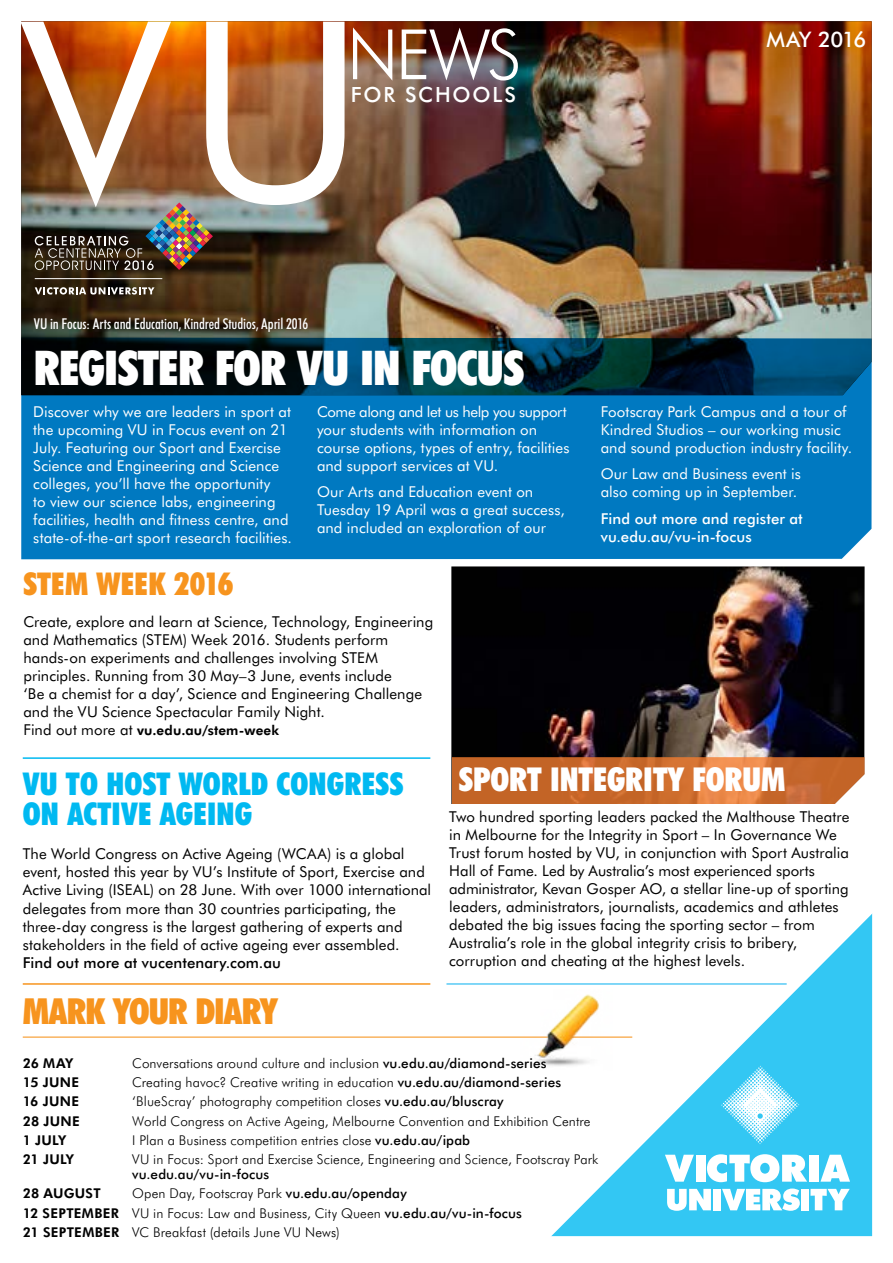
<style>
.page{position:relative;width:893px;height:1263px;background:#fff}
.page>*{position:absolute;margin:0;border:0;box-sizing:border-box;transform-origin:0 0}
.t1{font:249.75px "Futura BT";color:#fff}
.t2{font:300 69.45px "Futura BT";color:#fff}
.Headline{font:900 condensed 48px "Futura BT";letter-spacing:-.015em;color:#fff}
.Headline-2{font:900 condensed 36px "Futura BT";letter-spacing:-.025em;color:#f7941e}
.t3{font:900 condensed 33px "Futura BT";color:#fff}
.t4{font:900 condensed 31.5px/30px "Futura BT";letter-spacing:.005em;color:#00b9f1}
.t5{font:900 condensed 31.5px "Futura BT";letter-spacing:.005em;color:#f7941e}
.t6{font:500 21.45px "Futura BT";letter-spacing:-.06em;color:#fff}
.t7{font:500 21px "Futura BT";letter-spacing:.085em;color:#fff}
.t8{font:15px/18px "Futura BT";letter-spacing:.005em;color:#000}
.Body_Copy_2{font:15px/18px "Futura BT";letter-spacing:.005em;color:#fff}
.t9{font:500 condensed 15px "Futura BT";letter-spacing:-.005em;color:#fff}
.Body_Copy_2-2{font:500 15px/18px "Futura BT";letter-spacing:.005em;color:#fff}
.t10{font:500 15px "Futura BT";letter-spacing:.005em;color:#000}
.t11{font:300 13.5px/15px "Futura BT";letter-spacing:.01em;color:#000}
.t12{font:800 13.5px "Futura BT";letter-spacing:.015em;color:#000}
.s1{font-weight:400;font-size:15px}
.s2{font-weight:500}
.s3{font-weight:800}
</style>
<div class="page">
<img style="left:21px;top:21px;width:851px;height:316px">
<svg style="left:21px;top:337px;width:851px;height:222px;background:#01659e"></svg>
<hr style="left:23px;top:1036px;width:609px;height:2px;background:#f7941e">
<img style="left:520px;top:1036px;width:26px;height:29px">
<svg style="left:546px;top:914px;width:326px;height:322px"></svg>
<svg style="left:721px;top:1066px;width:78px;height:78px"></svg>
<svg style="left:665px;top:1155px;width:29px;height:27px"></svg>
<div style="left:696px;top:1155px;width:9px;height:27px;background:#fff"></div>
<svg style="left:707px;top:1154px;width:100px;height:28px"></svg>
<div style="left:809px;top:1155px;width:10px;height:27px;background:#fff"></div>
<svg style="left:820px;top:1155px;width:30px;height:27px"></svg>
<svg style="left:667px;top:1189px;width:44px;height:22px"></svg>
<div style="left:713px;top:1189px;width:8px;height:21px;background:#fff"></div>
<svg style="left:722px;top:1188px;width:78px;height:23px"></svg>
<div style="left:801px;top:1189px;width:8px;height:21px;background:#fff"></div>
<svg style="left:810px;top:1189px;width:40px;height:21px"></svg>
<hr style="left:23px;top:757px;width:407px;height:2px;background:#00b9f1">
<hr style="left:23px;top:983px;width:407px;height:2px;background:#f7941e">
<hr style="left:446px;top:983px;width:341px;height:2px;background:#57caf5">
<img style="left:35px;top:202px;width:178px;height:68px">
<svg style="left:35px;top:287px;width:120px;height:8px"></svg>
<hr style="left:35px;top:278px;width:127px;height:1px;background:#fff">
<img style="left:451px;top:566px;width:414px;height:238px">
<svg style="left:452px;top:757px;width:413px;height:47px;background:#cd7034"></svg>
<p class="t1" style="left:23px;top:-40px;width:343px">VU</p>
<p class="t2" style="left:347px;top:12px;width:176px">NEWS</p>
<p class="t7" style="left:351px;top:81px;width:166px">FOR SCHOOLS</p>
<p class="t6" style="left:766px;top:26px;width:102px">MAY 2016</p>
<p class="t9" style="left:34px;top:314px;width:276px">VU in Focus: Arts and Education, Kindred Studios, April 2016</p>
<h1 class="Headline" style="left:34px;top:339px;width:492px">REGISTER FOR VU IN FOCUS</h1>
<p class="Body_Copy_2" style="left:33px;top:402px;width:260px">Discover why we are leaders in sport at the upcoming VU in Focus event on 21<br>July. Featuring our Sport and Exercise Science and Engineering and Science colleges, you’ll have the opportunity<br>to view our science labs, engineering facilities, health and fitness centre, and state-of-the-art sport research facilities.</p>
<p class="Body_Copy_2" style="left:317px;top:402px;width:254px">Come along and let us help you support your students with information on course options, types of entry, facilities and support services at VU.</p>
<p class="Body_Copy_2" style="left:317px;top:483px;width:249px">Our Arts and Education event on<br>Tuesday 19 April was a great success, and included an exploration of our</p>
<h3 class="t5" style="left:23px;top:565px;width:211px">STEM WEEK 2016</h3>
<p class="t8" style="left:23px;top:612px;width:411px">Create, explore and learn at Science, Technology, Engineering and Mathematics (STEM) Week 2016. Students perform hands-on experiments and challenges involving STEM principles. Running from 30 May–3 June, events include<br>‘Be a chemist for a day’, Science and Engineering Challenge and the VU Science Spectacular Family Night.</p>
<p class="t12" style="left:23px;top:722px;width:257px"><span class="s1">Find out more at</span> vu.edu.au/stem-week</p>
<p class="Body_Copy_2" style="left:601px;top:402px;width:253px">Footscray Park Campus and a tour of<br>Kindred Studios – our working music and sound production industry facility.</p>
<p class="Body_Copy_2" style="left:601px;top:465px;width:202px">Our Law and Business event is also coming up in September.</p>
<p class="Body_Copy_2-2" style="left:601px;top:509px;width:204px">Find out more and register at vu.edu.au/vu-in-focus</p>
<h3 class="t4" style="left:23px;top:769px;width:382px">VU TO HOST WORLD CONGRESS<br>ON ACTIVE AGEING</h3>
<p class="t8" style="left:23px;top:845px;width:410px">The World Congress on Active Ageing (WCAA) is a global event, hosted this year by VU’s Institute of Sport, Exercise and Active Living (ISEAL) on 28 June. With over 1000 international delegates from more than 30 countries participating, the three-day congress is the largest gathering of experts and stakeholders in the field of active ageing ever assembled.</p>
<p class="t10" style="left:23px;top:953px;width:260px">Find out more at vucentenary.com.au</p>
<h3 class="t3" style="left:459px;top:759px;width:328px">SPORT INTEGRITY FORUM</h3>
<p class="t8" style="left:449px;top:808px;width:402px">Two hundred sporting leaders packed the Malthouse Theatre in Melbourne for the Integrity in Sport – In Governance We Trust forum hosted by VU, in conjunction with Sport Australia Hall of Fame. Led by Australia’s most experienced sports administrator, Kevan Gosper AO, a stellar line-up of sporting leaders, administrators, journalists, academics and athletes debated the big issues facing the sporting sector – from Australia’s role in the global integrity crisis to bribery, corruption and cheating at the highest levels.</p>
<h1 class="Headline-2" style="left:23px;top:989px;width:257px">MARK YOUR DIARY</h1>
<p class="t12" style="left:23px;top:1055px;width:52px">26 MAY</p>
<p class="t11" style="left:132px;top:1055px;width:416px">Conversations around culture and inclusion <span class="s2">vu.edu.au/diamond-series</span></p>
<p class="t12" style="left:23px;top:1074px;width:58px">15 JUNE</p>
<p class="t11" style="left:132px;top:1075px;width:430px">Creating havoc? Creative writing in education <span class="s2">vu.edu.au/diamond-series</span></p>
<p class="t12" style="left:23px;top:1093px;width:58px">16 JUNE</p>
<p class="t11" style="left:132px;top:1094px;width:373px">‘BlueScray’ photography competition closes <span class="s2">vu.edu.au/bluscray</span></p>
<p class="t12" style="left:23px;top:1112px;width:59px">28 JUNE</p>
<p class="t11" style="left:132px;top:1113px;width:460px">World Congress on Active Ageing, Melbourne Convention and Exhibition Centre</p>
<p class="t12" style="left:23px;top:1132px;width:45px">1 JULY</p>
<p class="t11" style="left:132px;top:1132px;width:339px">I Plan a Business competition entries close <span class="s2">vu.edu.au/ipab</span></p>
<p class="t12" style="left:23px;top:1151px;width:53px">21 JULY</p>
<p class="t11" style="left:132px;top:1152px;width:468px">VU in Focus: Sport and Exercise Science, Engineering and Science, Footscray Park <span class="s2">vu.edu.au/vu-in-focus</span></p>
<p class="t12" style="left:23px;top:1185px;width:79px">28 AUGUST</p>
<p class="t11" style="left:132px;top:1186px;width:276px">Open Day, Footscray Park <span class="s2">vu.edu.au/openday</span></p>
<p class="t11" style="left:23px;top:1205px;width:501px"><span class="s3">12 SEPTEMBER</span> VU in Focus: Law and Business, City Queen <span class="s2">vu.edu.au/vu-in-focus</span></p>
<p class="t11" style="left:23px;top:1224px;width:318px"><span class="s3">21 SEPTEMBER</span> VC Breakfast (details June VU News)</p>
</div>
